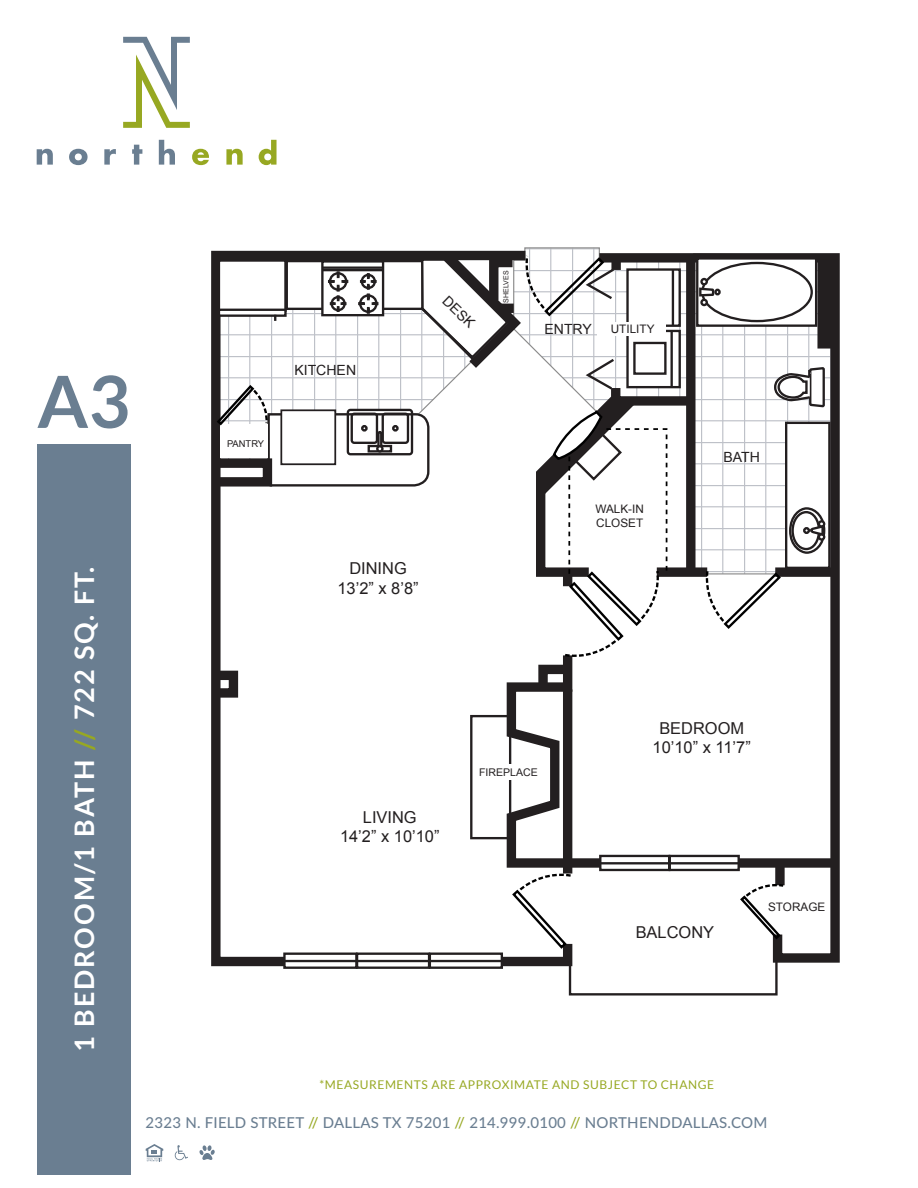
<style>
.page{position:relative;width:918px;height:1188px;background:#fff}
.page>*{position:absolute;margin:0;border:0;box-sizing:border-box;transform-origin:0 0}
.t1{font:700 72px "Lato";color:#6a7e91}
.t2{font:700 27px "Lato";letter-spacing:.075em;color:#fff}
.t3{font:16.35px/19.6px "Arial";color:#231f20;text-align:center}
.t4{font:500 15px "Lato";letter-spacing:.015em;color:#6a7e91}
.t5{font:14.1px "Arial";color:#231f20}
.t6{font:12px "Lato";letter-spacing:.05em;color:#97a822}
.t7{font:11.7px/14.1px "Arial";color:#231f20}
.t8{font:10.5px "Arial";color:#231f20}
.t9{font:9.45px "Arial";color:#231f20}
.t10{font:7.05px "Arial";color:#231f20}
.s1{color:#97a822}
</style>
<div class="page">
<svg style="left:123px;top:37px;width:67px;height:91px"></svg>
<svg style="left:192px;top:140px;width:85px;height:25px"></svg>
<svg style="left:37px;top:140px;width:138px;height:25px"></svg>
<div style="left:37px;top:444px;width:94px;height:730px;background:#6a7e91"></div>
<svg style="left:175px;top:1145px;width:13px;height:15px"></svg>
<svg style="left:199px;top:1145px;width:16px;height:15px"></svg>
<svg style="left:146px;top:1144px;width:17px;height:17px"></svg>
<svg style="left:211px;top:702px;width:362px;height:265px"></svg>
<svg style="left:772px;top:253px;width:68px;height:710px"></svg>
<div style="left:775px;top:859px;width:10px;height:26px;background:#231f20"></div>
<svg style="left:502px;top:646px;width:338px;height:226px"></svg>
<div style="left:563px;top:689px;width:9px;height:185px;background:#231f20"></div>
<div style="left:775px;top:567px;width:60px;height:10px;background:#231f20"></div>
<svg style="left:568px;top:956px;width:211px;height:40px"></svg>
<div style="left:817px;top:259px;width:19px;height:90px;background:#231f20"></div>
<div style="left:785px;top:422px;width:46px;height:147px;background:#fff;border:2px solid #231f20"></div>
<svg style="left:283px;top:953px;width:73px;height:16px"></svg>
<hr style="left:284px;top:960px;width:73px;height:2px;background:#231f20">
<svg style="left:356px;top:953px;width:73px;height:16px"></svg>
<hr style="left:357px;top:960px;width:72px;height:2px;background:#231f20">
<svg style="left:429px;top:953px;width:74px;height:16px"></svg>
<hr style="left:430px;top:960px;width:72px;height:2px;background:#231f20">
<div style="left:470px;top:715px;width:41px;height:124px;border:2px solid #231f20"></div>
<div style="left:599px;top:855px;width:71px;height:16px;background:#fff;border:2px solid #231f20"></div>
<hr style="left:600px;top:862px;width:69px;height:2px;background:#231f20">
<div style="left:669px;top:855px;width:71px;height:16px;background:#fff;border:2px solid #231f20"></div>
<hr style="left:670px;top:862px;width:69px;height:2px;background:#231f20">
<svg style="left:510px;top:871px;width:63px;height:79px"></svg>
<svg style="left:740px;top:882px;width:46px;height:59px"></svg>
<div style="left:477px;top:764px;width:69px;height:15px;background:#fff"></div>
<svg style="left:211px;top:247px;width:615px;height:455px"></svg>
<div style="left:598px;top:322px;width:68px;height:14px;background:#fff"></div>
<h1 class="t1" style="left:37px;top:360px;width:94px">A3</h1>
<p class="t9" style="left:227px;top:437px;width:39px">PANTRY</p>
<p class="t5" style="left:294px;top:361px;width:63px">KITCHEN</p>
<p class="t5" style="left:451px;top:292px;width:40px;rotate:44deg">DESK</p>
<p class="t10" style="left:502px;top:303px;width:33px;rotate:-90deg">SHELVES</p>
<p class="t5" style="left:544px;top:320px;width:49px">ENTRY</p>
<p class="t7" style="left:611px;top:322px;width:45px">UTILITY</p>
<p class="t5" style="left:723px;top:448px;width:38px">BATH</p>
<h2 class="t2" style="left:69px;top:1052px;width:487px;rotate:-90deg">1 BEDROOM/1 BATH <span class="s1">//</span> 722 SQ. FT.</h2>
<p class="t3" style="left:337px;top:559px;width:83px">DINING<br>13’2” x 8’8”</p>
<p class="t3" style="left:340px;top:807px;width:101px">LIVING<br>14’2” x 10’10”</p>
<p class="t8" style="left:479px;top:766px;width:60px">FIREPLACE</p>
<p class="t7" style="left:595px;top:502px;width:50px">WALK-IN<br>CLOSET</p>
<p class="t3" style="left:653px;top:718px;width:100px">BEDROOM<br>10’10” x 11’7”</p>
<p class="t3" style="left:636px;top:923px;width:80px">BALCONY</p>
<p class="t7" style="left:768px;top:900px;width:59px">STORAGE</p>
<p class="t6" style="left:319px;top:1078px;width:396px">*MEASUREMENTS ARE APPROXIMATE AND SUBJECT TO CHANGE</p>
<p class="t4" style="left:146px;top:1112px;width:623px">2323 N. FIELD STREET <span class="s1">//</span> DALLAS TX 75201 <span class="s1">//</span> 214.999.0100 <span class="s1">//</span> NORTHENDDALLAS.COM</p>
</div>
